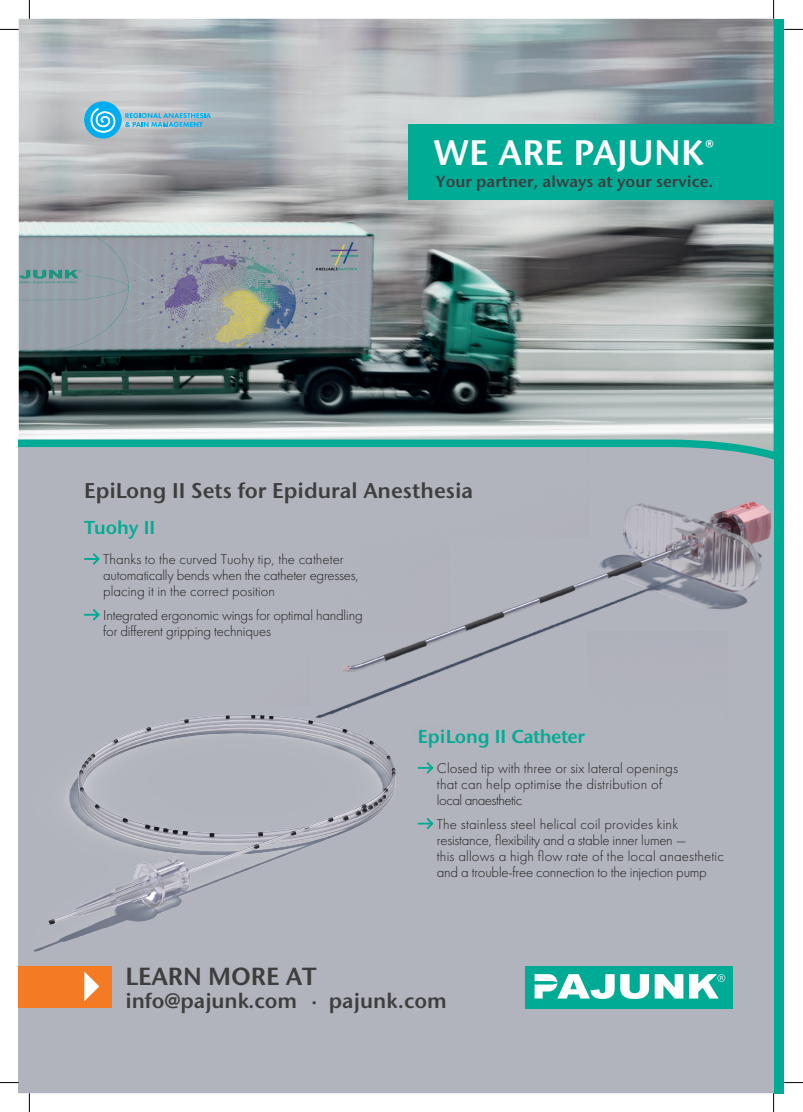
<style>
.page{position:relative;width:803px;height:1112px;background:#fff}
.page>*{position:absolute;margin:0;border:0;box-sizing:border-box;transform-origin:0 0}
.t1{font:600 35.25px "Stone Sans ITC Pro";letter-spacing:.01em;color:#fff}
.t2{font:600 24.75px "Stone Sans ITC Pro";letter-spacing:-.005em;color:#3e3e3f}
.t3{font:600 21.25px "Stone Sans ITC Pro";color:#3e3e3f}
.t4{font:600 20.88px "Stone Sans ITC Pro";letter-spacing:-.005em;color:#3e3e3f}
.t5{font:600 18.62px "Stone Sans ITC Pro";letter-spacing:-.03em;color:#00ab95}
.t6{font:600 18.62px "Stone Sans ITC Pro";letter-spacing:-.01em;color:#00ab95}
.t7{font:600 16px "Stone Sans ITC Pro";color:#3e3e3f}
.t8{font:300 14.62px/16px "Futura PT";letter-spacing:-.015em;color:#231f20}
.t9{font:300 14.62px/16px "Futura PT";letter-spacing:.005em;color:#231f20}
</style>
<div class="page">
<div style="left:773px;top:19px;width:11px;height:1073px;background:#00ab95"></div>
<img style="left:19px;top:19px;width:754px;height:420px">
<div style="left:19px;top:515px;width:754px;height:577px;background:#b1b4bc"></div>
<img style="left:308px;top:381px;width:465px;height:136px">
<img style="left:19px;top:517px;width:754px;height:546px">
<div style="left:170px;top:515px;width:418px;height:22px;background:#b1b4bc"></div>
<div style="left:170px;top:537px;width:279px;height:94px;background:#b1b4bc"></div>
<div style="left:170px;top:631px;width:139px;height:74px;background:#b1b4bc"></div>
<div style="left:588px;top:631px;width:139px;height:94px;background:#b0b2bb"></div>
<div style="left:411px;top:725px;width:362px;height:94px;background:#b1b4bc"></div>
<div style="left:19px;top:965px;width:93px;height:42px;background:#f47b23"></div>
<svg style="left:84px;top:971px;width:15px;height:29px"></svg>
<div style="left:525px;top:965px;width:207px;height:42px;background:#00ab95"></div>
<svg style="left:655px;top:974px;width:28px;height:24px"></svg>
<svg style="left:689px;top:974px;width:36px;height:24px"></svg>
<svg style="left:534px;top:974px;width:115px;height:24px"></svg>
<svg style="left:19px;top:439px;width:754px;height:76px;background:#9fb3b7"></svg>
<div style="left:84px;top:101px;width:38px;height:37px;background:#00aeef;border-radius:50%"></div>
<svg style="left:89px;top:101px;width:28px;height:32px"></svg>
<svg style="left:125px;top:113px;width:86px;height:14px"></svg>
<svg style="left:84px;top:553px;width:16px;height:11px"></svg>
<svg style="left:84px;top:609px;width:16px;height:11px"></svg>
<svg style="left:417px;top:762px;width:17px;height:11px"></svg>
<svg style="left:417px;top:817px;width:17px;height:12px"></svg>
<div style="left:408px;top:124px;width:365px;height:76px;background:#00ab95"></div>
<svg style="left:0;top:29px;width:19px;height:1px"></svg>
<svg style="left:784px;top:29px;width:19px;height:1px"></svg>
<svg style="left:0;top:1081px;width:19px;height:2px"></svg>
<svg style="left:784px;top:1082px;width:19px;height:1px"></svg>
<svg style="left:29px;top:0;width:1px;height:19px"></svg>
<svg style="left:29px;top:1092px;width:1px;height:19px"></svg>
<svg style="left:773px;top:0;width:1px;height:19px"></svg>
<svg style="left:773px;top:1092px;width:1px;height:19px"></svg>
<p class="t1" style="left:434px;top:130px;width:282px">WE ARE PAJUNK<sup>®</sup></p>
<p class="t7" style="left:436px;top:171px;width:279px">Your partner, always at your service.</p>
<p class="t3" style="left:84px;top:477px;width:391px">EpiLong II Sets for Epidural Anesthesia</p>
<p class="t6" style="left:84px;top:515px;width:73px">Tuohy II</p>
<p class="t8" style="left:103px;top:551px;width:257px">Thanks to the curved Tuohy tip, the catheter automatically bends when the catheter egresses, placing it in the correct position</p>
<p class="t8" style="left:103px;top:607px;width:261px">Integrated ergonomic wings for optimal handling for different gripping techniques</p>
<p class="t5" style="left:418px;top:724px;width:169px">EpiLong II Catheter</p>
<p class="t9" style="left:437px;top:760px;width:243px">Closed tip with three or six lateral openings that can help optimise the distribution of local anaesthetic</p>
<p class="t8" style="left:437px;top:816px;width:288px">The stainless steel helical coil provides kink resistance, flexibility and a stable inner lumen —<br>this allows a high flow rate of the local anaesthetic and a trouble-free connection to the injection pump</p>
<p class="t2" style="left:126px;top:960px;width:193px">LEARN MORE AT</p>
<p class="t4" style="left:126px;top:987px;width:323px">info@pajunk.com · pajunk.com</p>
</div>
